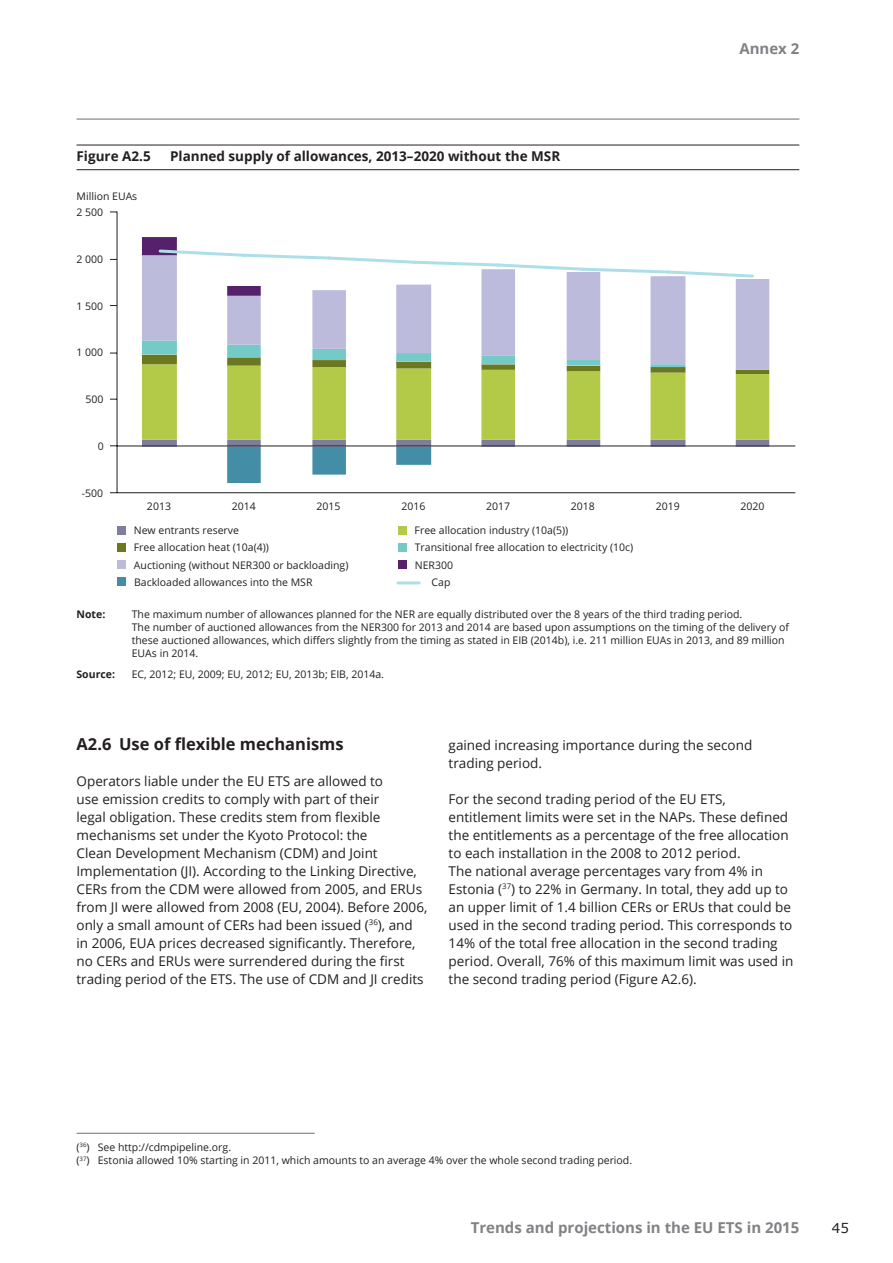
<style>
.page{position:relative;width:893px;height:1263px;background:#fff}
.page>*{position:absolute;margin:0;border:0;box-sizing:border-box;transform-origin:0 0}
.Heading_2{font:700 16.5px "Open Sans";color:#231f20}
.t1{font:700 15px "Open Sans";color:#808285}
.Body_Text{font:13.5px/18px "Open Sans";color:#231f20}
.Figure_Title{font:700 13.5px "Open Sans";color:#231f20}
.t2{font:13.5px "Verdana";color:#231f20}
.Note_Source{font:10.5px/12.8px "Open Sans";color:#231f20}
.Footnote_no_line_abo{font:10.5px "Open Sans";color:#231f20}
.Footnote{font:10.5px "Open Sans";color:#231f20}
.Note_Source-2{font:700 10.5px "Open Sans";color:#231f20}
</style>
<div class="page">
<hr style="left:77px;top:119px;width:722px;height:1px;background:#6c6d70">
<hr style="left:77px;top:1133px;width:238px;height:1px;background:#6c6d70">
<hr style="left:77px;top:145px;width:722px;height:1px;background:#231f20">
<hr style="left:77px;top:169px;width:722px;height:1px;background:#231f20">
<svg style="left:142px;top:374px;width:627px;height:66px"></svg>
<svg style="left:142px;top:370px;width:627px;height:4px"></svg>
<svg style="left:142px;top:279px;width:627px;height:91px"></svg>
<svg style="left:142px;top:440px;width:627px;height:43px"></svg>
<hr style="left:117px;top:212px;width:1px;height:281px;background:#231f20">
<hr style="left:110px;top:492px;width:685px;height:1px;background:#231f20">
<hr style="left:117px;top:446px;width:678px;height:1px;background:#231f20">
<svg style="left:142px;top:237px;width:614px;height:59px"></svg>
<div style="left:117px;top:526px;width:9px;height:8px;background:#7f7d9e"></div>
<div style="left:398px;top:526px;width:8px;height:8px;background:#b3ca49"></div>
<div style="left:117px;top:543px;width:9px;height:8px;background:#6b781f"></div>
<div style="left:398px;top:543px;width:9px;height:8px;background:#73cac7"></div>
<div style="left:117px;top:560px;width:9px;height:9px;background:#bdbbdc"></div>
<div style="left:398px;top:560px;width:9px;height:9px;background:#57206a"></div>
<div style="left:117px;top:577px;width:9px;height:9px;background:#438ea6"></div>
<hr style="left:398px;top:581px;width:21px;height:3px;background:#addfe9">
<p class="Figure_Title" style="left:77px;top:147px;width:76px">Figure A2.5</p>
<p class="Figure_Title" style="left:170px;top:147px;width:392px">Planned supply of allowances, 2013–2020 without the MSR</p>
<p class="Note_Source" style="left:77px;top:189px;width:62px">Million EUAs</p>
<p class="Note_Source" style="left:77px;top:206px;width:28px">2 500</p>
<p class="Note_Source" style="left:77px;top:252px;width:28px">2 000</p>
<p class="Note_Source" style="left:77px;top:299px;width:28px">1 500</p>
<p class="Note_Source" style="left:77px;top:346px;width:28px">1 000</p>
<p class="Note_Source" style="left:85px;top:393px;width:20px">500</p>
<p class="Note_Source" style="left:98px;top:439px;width:8px">0</p>
<p class="Note_Source" style="left:82px;top:486px;width:23px">-500</p>
<p class="t1" style="left:739px;top:38px;width:62px">Annex 2</p>
<p class="Note_Source" style="left:147px;top:499px;width:26px">2013</p>
<p class="Note_Source" style="left:232px;top:499px;width:26px">2014</p>
<p class="Note_Source" style="left:317px;top:499px;width:26px">2015</p>
<p class="Note_Source" style="left:401px;top:499px;width:26px">2016</p>
<p class="Note_Source" style="left:486px;top:499px;width:26px">2017</p>
<p class="Note_Source" style="left:571px;top:499px;width:26px">2018</p>
<p class="Note_Source" style="left:656px;top:499px;width:26px">2019</p>
<p class="Note_Source" style="left:740px;top:499px;width:26px">2020</p>
<p class="Note_Source" style="left:134px;top:524px;width:107px">New entrants reserve</p>
<p class="Note_Source" style="left:415px;top:524px;width:155px">Free allocation industry (10a(5))</p>
<p class="Note_Source" style="left:134px;top:541px;width:137px">Free allocation heat (10a(4))</p>
<p class="Note_Source" style="left:415px;top:541px;width:220px">Transitional free allocation to electricity (10c)</p>
<p class="Note_Source" style="left:134px;top:558px;width:216px">Auctioning (without NER300 or backloading)</p>
<p class="Note_Source" style="left:415px;top:558px;width:40px">NER300</p>
<p class="Note_Source" style="left:134px;top:575px;width:180px">Backloaded allowances into the MSR</p>
<p class="Note_Source" style="left:432px;top:575px;width:20px">Cap</p>
<p class="Note_Source-2" style="left:77px;top:607px;width:30px">Note:</p>
<p class="Note_Source" style="left:132px;top:608px;width:612px">The maximum number of allowances planned for the NER are equally distributed over the 8 years of the third trading period.</p>
<p class="Note_Source" style="left:132px;top:621px;width:659px">The number of auctioned allowances from the NER300 for 2013 and 2014 are based upon assumptions on the timing of the delivery of these auctioned allowances, which differs slightly from the timing as stated in EIB (2014b), i.e. 211 million EUAs in 2013, and 89 million<br>EUAs in 2014.</p>
<p class="Note_Source-2" style="left:77px;top:667px;width:40px">Source:</p>
<p class="Note_Source" style="left:132px;top:667px;width:254px">EC, 2012; EU, 2009; EU, 2012; EU, 2013b; EIB, 2014a.</p>
<p class="Heading_2" style="left:77px;top:732px;width:269px">A2.6 Use of flexible mechanisms</p>
<p class="Body_Text" style="left:77px;top:772px;width:352px">Operators liable under the EU ETS are allowed to<br>use emission credits to comply with part of their<br>legal obligation. These credits stem from flexible mechanisms set under the Kyoto Protocol: the<br>Clean Development Mechanism (CDM) and Joint Implementation (JI). According to the Linking Directive, CERs from the CDM were allowed from 2005, and ERUs from JI were allowed from 2008 (EU, 2004). Before 2006, only a small amount of CERs had been issued (<sup>36</sup>), and in 2006, EUA prices decreased significantly. Therefore, no CERs and ERUs were surrendered during the first trading period of the ETS. The use of CDM and JI credits</p>
<p class="Body_Text" style="left:449px;top:736px;width:305px">gained increasing importance during the second trading period.</p>
<p class="Body_Text" style="left:449px;top:790px;width:346px">For the second trading period of the EU ETS, entitlement limits were set in the NAPs. These defined the entitlements as a percentage of the free allocation to each installation in the 2008 to 2012 period.<br>The national average percentages vary from 4% in Estonia (<sup>37</sup>) to 22% in Germany. In total, they add up to an upper limit of 1.4 billion CERs or ERUs that could be used in the second trading period. This corresponds to 14% of the total free allocation in the second trading period. Overall, 76% of this maximum limit was used in the second trading period (Figure A2.6).</p>
<p class="Footnote" style="left:77px;top:1139px;width:156px">(<sup>36</sup>) See http://cdmpipeline.org.</p>
<p class="Footnote_no_line_abo" style="left:77px;top:1153px;width:557px">(<sup>37</sup>) Estonia allowed 10% starting in 2011, which amounts to an average 4% over the whole second trading period.</p>
<p class="t1" style="left:471px;top:1217px;width:330px">Trends and projections in the EU ETS in 2015</p>
<p class="t2" style="left:832px;top:1219px;width:19px">45</p>
</div>
